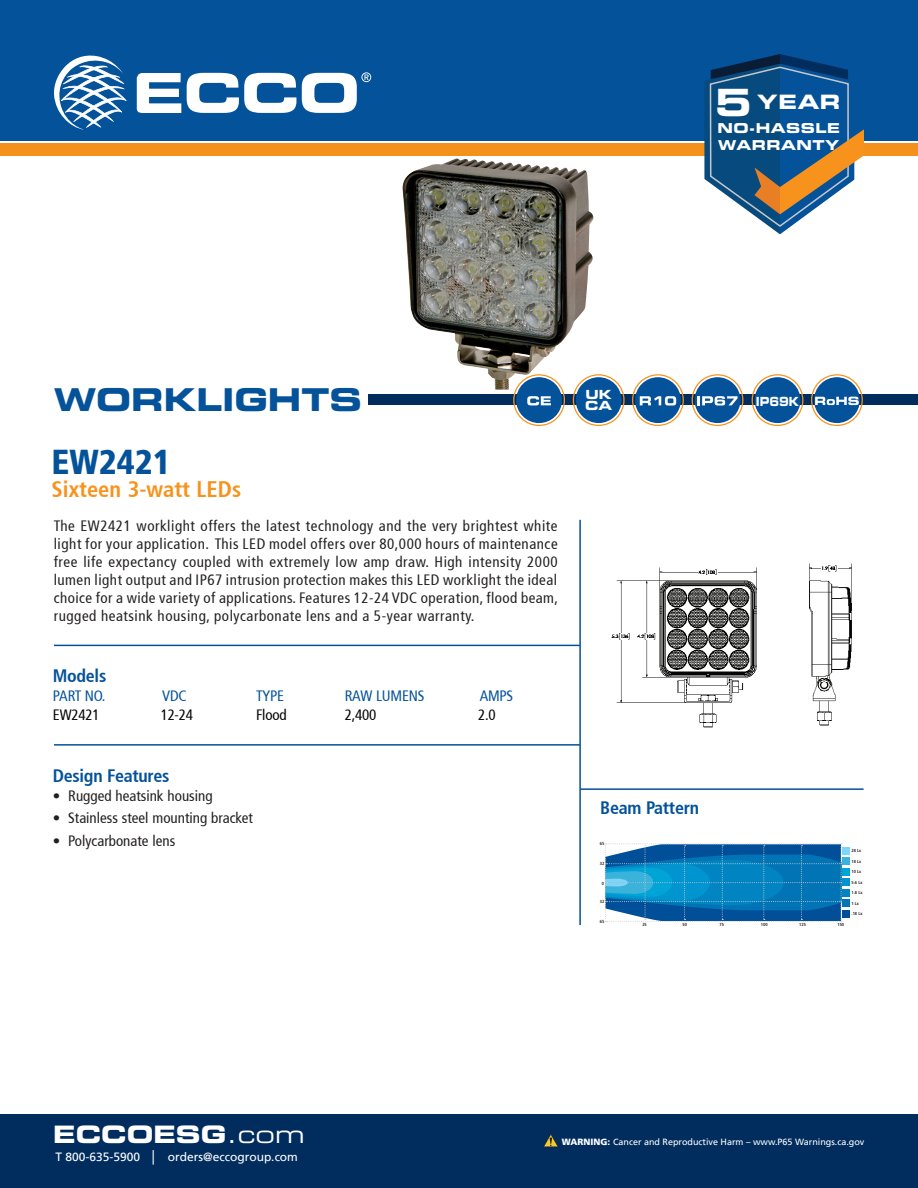
<style>
.page{position:relative;width:918px;height:1188px;background:#fff}
.page>*{position:absolute;margin:0;border:0;box-sizing:border-box;transform-origin:0 0}
.t1{font:37.5px "Eurostile LT Std Bold Ex 2";color:#fff}
.t2{font:900 condensed 34.5px "Frutiger 77";color:#04529a}
.t3{font:31.5px "Eurostile LT Std Bold Ex 2";color:#04529a}
.t4{font:24px "Eurostile LT Std Bold Ex 2";color:#fff}
.t5{font:700 condensed 22.5px "Frutiger 67";color:#f7931d}
.t6{font:19.8px "Eurostile LT Std Bold Ex 2";color:#fff}
.t7{font:700 condensed 18px "Frutiger 67";letter-spacing:-.015em;color:#04529a}
.t8{font:condensed 15px/18px "Frutiger 57";color:#231f20;text-align:justify}
.t9{font:condensed 15px "Frutiger 57";letter-spacing:-.015em;color:#04529a}
.t10{font:condensed 15px "Frutiger 57";letter-spacing:-.015em;color:#040503}
.t11{font:13.65px/16.5px "Eurostile LT Std Bold Ex 2";letter-spacing:.035em;color:#fff}
.t12{font:12.6px "Eurostile LT Std Bold Ex 2";color:#fff;scale:.78 1}
.t13{font:12.6px "Eurostile LT Std Bold Ex 2";color:#fff}
.t14{font:12px "Frutiger LT";color:#fff}
.t15{font:9px "Frutiger LT";color:#fff}
.t16{font:700 condensed 4.35px "Frutiger 67";color:#231f20}
.s1{font-family:"Eurostile LT Std Ex 2"}
.s2{font-family:"Arial"}
.s3{font-weight:900}
</style>
<div class="page">
<div style="left:368px;top:394px;width:550px;height:11px;background:#002d5e"></div>
<div style="left:0;top:1115px;width:918px;height:73px;background:#002d5e"></div>
<svg style="left:544px;top:1134px;width:14px;height:13px"></svg>
<div style="left:0;top:144px;width:918px;height:12px;background:#f4911d"></div>
<div style="left:0;top:0;width:918px;height:140px;background:#04529a"></div>
<svg style="left:137px;top:73px;width:44px;height:41px"></svg>
<svg style="left:187px;top:73px;width:109px;height:40px"></svg>
<svg style="left:54px;top:56px;width:72px;height:74px"></svg>
<svg style="left:302px;top:72px;width:69px;height:41px"></svg>
<svg style="left:704px;top:54px;width:160px;height:180px"></svg>
<hr style="left:54px;top:744px;width:526px;height:2px;background:#04529a">
<hr style="left:54px;top:645px;width:526px;height:1px;background:#04529a">
<hr style="left:580px;top:788px;width:284px;height:2px;background:#04529a">
<svg style="left:605px;top:843px;width:237px;height:79px;background:#197eb8"></svg>
<div style="left:843px;top:847px;width:7px;height:7px;background:#80d4f7"></div>
<div style="left:843px;top:857px;width:7px;height:8px;background:#3bb2d9"></div>
<div style="left:843px;top:868px;width:7px;height:7px;background:#00a4d7"></div>
<div style="left:843px;top:879px;width:7px;height:7px;background:#0095d0"></div>
<div style="left:843px;top:889px;width:7px;height:7px;background:#0085c2"></div>
<div style="left:843px;top:900px;width:7px;height:7px;background:#0074b5"></div>
<div style="left:843px;top:910px;width:7px;height:7px;background:#014f98"></div>
<img style="left:402px;top:158px;width:191px;height:232px">
<img style="left:611px;top:567px;width:146px;height:161px">
<svg style="left:752px;top:374px;width:51px;height:52px"></svg>
<svg style="left:573px;top:374px;width:52px;height:52px"></svg>
<svg style="left:632px;top:374px;width:52px;height:52px"></svg>
<svg style="left:513px;top:374px;width:52px;height:52px"></svg>
<img style="left:809px;top:563px;width:43px;height:163px">
<svg style="left:811px;top:374px;width:52px;height:52px"></svg>
<hr style="left:579px;top:520px;width:2px;height:405px;background:#04529a">
<svg style="left:692px;top:374px;width:51px;height:52px"></svg>
<h1 class="t1" style="left:715px;top:76px;width:39px">5</h1>
<p class="t11" style="left:718px;top:120px;width:124px">NO-HASSLE<br>WARRANTY</p>
<h3 class="t6" style="left:757px;top:88px;width:85px">YEAR</h3>
<h3 class="t3" style="left:54px;top:378px;width:310px">WORKLIGHTS</h3>
<h2 class="t2" style="left:52px;top:442px;width:121px">EW2421</h2>
<h3 class="t5" style="left:52px;top:476px;width:191px">Sixteen 3-watt LEDs</h3>
<p class="t8" style="left:54px;top:517px;width:506px">The EW2421 worklight offers the latest technology and the very brightest white light for your application. This LED model offers over 80,000 hours of maintenance free life expectancy coupled with extremely low amp draw. High intensity 2000 lumen light output and IP67 intrusion protection makes this LED worklight the ideal choice for a wide variety of applications. Features 12-24 VDC operation, flood beam, rugged heatsink housing, polycarbonate lens and a 5-year warranty.</p>
<p class="t7" style="left:53px;top:665px;width:55px">Models</p>
<p class="t9" style="left:53px;top:687px;width:54px">PART NO.</p>
<p class="t9" style="left:162px;top:687px;width:26px">VDC</p>
<p class="t9" style="left:256px;top:687px;width:29px">TYPE</p>
<p class="t9" style="left:345px;top:687px;width:81px">RAW LUMENS</p>
<p class="t9" style="left:480px;top:687px;width:35px">AMPS</p>
<p class="t10" style="left:53px;top:707px;width:48px">EW2421</p>
<p class="t10" style="left:161px;top:707px;width:34px">12-24</p>
<p class="t10" style="left:256px;top:707px;width:32px">Flood</p>
<p class="t10" style="left:345px;top:707px;width:33px">2,400</p>
<p class="t10" style="left:478px;top:707px;width:19px">2.0</p>
<p class="t7" style="left:53px;top:765px;width:118px">Design Features</p>
<p class="t8" style="left:53px;top:787px;width:161px">• Rugged heatsink housing</p>
<p class="t8" style="left:53px;top:809px;width:202px">• Stainless steel mounting bracket</p>
<p class="t8" style="left:53px;top:832px;width:124px">• Polycarbonate lens</p>
<p class="t13" style="left:586px;top:386px;width:28px">UK</p>
<p class="t13" style="left:585px;top:396px;width:28px">CA</p>
<p class="t12" style="left:756px;top:392px;width:57px">IP69K</p>
<p class="t7" style="left:600px;top:797px;width:100px">Beam Pattern</p>
<p class="t16" style="left:600px;top:841px;width:6px">65</p>
<p class="t16" style="left:602px;top:881px;width:4px">0</p>
<p class="t16" style="left:600px;top:861px;width:6px">32</p>
<p class="t16" style="left:600px;top:899px;width:6px">32</p>
<p class="t16" style="left:600px;top:919px;width:6px">65</p>
<p class="t16" style="left:852px;top:848px;width:11px">28 Lx</p>
<p class="t16" style="left:852px;top:858px;width:11px">18 Lx</p>
<p class="t16" style="left:852px;top:869px;width:11px">10 Lx</p>
<p class="t16" style="left:852px;top:880px;width:12px">5.6 Lx</p>
<p class="t16" style="left:852px;top:890px;width:12px">1.8 Lx</p>
<p class="t16" style="left:852px;top:901px;width:9px">1 Lx</p>
<p class="t16" style="left:852px;top:911px;width:12px">.18 Lx</p>
<p class="t16" style="left:642px;top:922px;width:6px">25</p>
<p class="t16" style="left:683px;top:922px;width:6px">50</p>
<p class="t16" style="left:720px;top:922px;width:6px">75</p>
<p class="t16" style="left:761px;top:922px;width:8px">100</p>
<p class="t16" style="left:799px;top:922px;width:8px">125</p>
<p class="t16" style="left:837px;top:922px;width:8px">150</p>
<h3 class="t4" style="left:53px;top:1117px;width:253px">ECCOESG<span class="s1">.com</span></h3>
<p class="t14" style="left:56px;top:1150px;width:244px">T 800-635-5900 <span class="s2">│</span> orders@eccogroup.com</p>
<p class="t15" style="left:562px;top:1137px;width:304px"><span class="s3">WARNING:</span> Cancer and Reproductive Harm – www.P65 Warnings.ca.gov</p>
</div>
